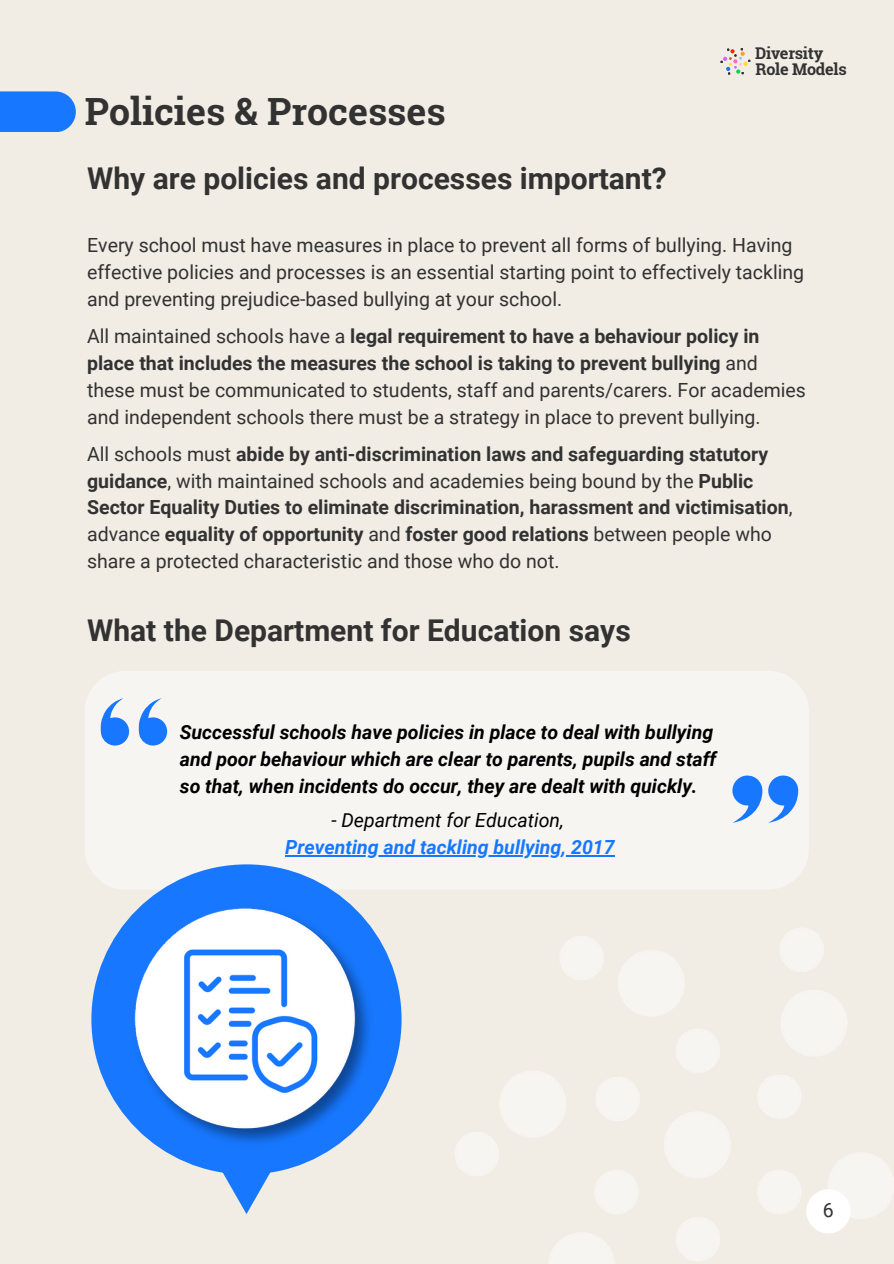
<style>
.page{position:relative;width:894px;height:1264px;background:#fff}
.page>*{position:absolute;margin:0;border:0;box-sizing:border-box;transform-origin:0 0}
.t1{font:700 37.5px "Roboto Slab";color:#323232}
.t2{font:700 30px "Roboto";color:#323232}
.t3{font:19.5px/26.8px "Roboto";color:#323232}
.t4{font:700 19.5px/26.8px "Roboto";color:#323232}
.t5{font:italic 700 19.5px/27px "Roboto";color:#000}
.t6{font:italic 700 19.5px "Roboto";color:#1778ff}
.t7{font:italic 19.5px "Roboto";color:#000}
.t8{font:700 16.2px/16.2px "Roboto Slab";letter-spacing:-.015em;color:#323232}
.s1{font-weight:700}
.s2{font-weight:400}
</style>
<div class="page">
<div style="left:0;top:0;width:893px;height:1263px;background:#f1ece4"></div>
<svg style="left:0;top:91px;width:76px;height:41px;background:#2680fd"></svg>
<img style="left:455px;top:928px;width:438px;height:335px">
<div style="left:806px;top:1189px;width:44px;height:44px;background:#fff;border-radius:50%"></div>
<div style="left:85px;top:671px;width:723px;height:218px;background:#f7f5f1;border-radius:41px"></div>
<svg style="left:732px;top:775px;width:66px;height:47px"></svg>
<svg style="left:101px;top:698px;width:28px;height:47px"></svg>
<svg style="left:139px;top:698px;width:28px;height:47px"></svg>
<div style="left:91px;top:864px;width:310px;height:310px;background:#1778ff;border-radius:50%"></div>
<svg style="left:201px;top:1167px;width:91px;height:46px"></svg>
<img style="left:121px;top:894px;width:264px;height:265px">
<svg style="left:720px;top:48px;width:30px;height:27px"></svg>
<hr style="left:285px;top:855px;width:329px;height:1px;background:#1778ff">
<p class="t1" style="left:85px;top:86px;width:362px">Policies &amp; Processes</p>
<p class="t2" style="left:87px;top:161px;width:581px">Why are policies and processes important?</p>
<p class="t8" style="left:755px;top:45px;width:93px">Diversity<br>Role Models</p>
<p class="t3" style="left:87px;top:232px;width:718px">Every school must have measures in place to prevent all forms of bullying. Having effective policies and processes is an essential starting point to effectively tackling and preventing prejudice-based bullying at your school.</p>
<p class="t3" style="left:87px;top:323px;width:720px">All maintained schools have a <span class="s1">legal requirement to have a behaviour policy in place that includes the measures the school is taking to prevent bullying</span> and these must be communicated to students, staff and parents/carers. For academies and independent schools there must be a strategy in place to prevent bullying.</p>
<h2 class="t4" style="left:87px;top:440px;width:706px"><span class="s2">All schools must</span> abide by anti-discrimination laws and safeguarding statutory guidance<span class="s2">, with maintained schools and academies being bound by the</span> Public Sector Equality Duties to eliminate discrimination, harassment and victimisation<span class="s2">, advance</span> equality of opportunity <span class="s2">and</span> foster good relations <span class="s2">between people who share a protected characteristic and those who do not.</span></h2>
<h3 class="t2" style="left:87px;top:613px;width:545px">What the Department for Education says</h3>
<h2 class="t5" style="left:180px;top:719px;width:538px">Successful schools have policies in place to deal with bullying and poor behaviour which are clear to parents, pupils and staff so that, when incidents do occur, they are dealt with quickly.</h2>
<p class="t7" style="left:331px;top:809px;width:234px">- Department for Education,</p>
<p class="t6" style="left:285px;top:836px;width:331px">Preventing and tackling bullying, 2017</p>
<h1 class="t3" style="left:822px;top:1196px;width:12px">6</h1>
</div>
